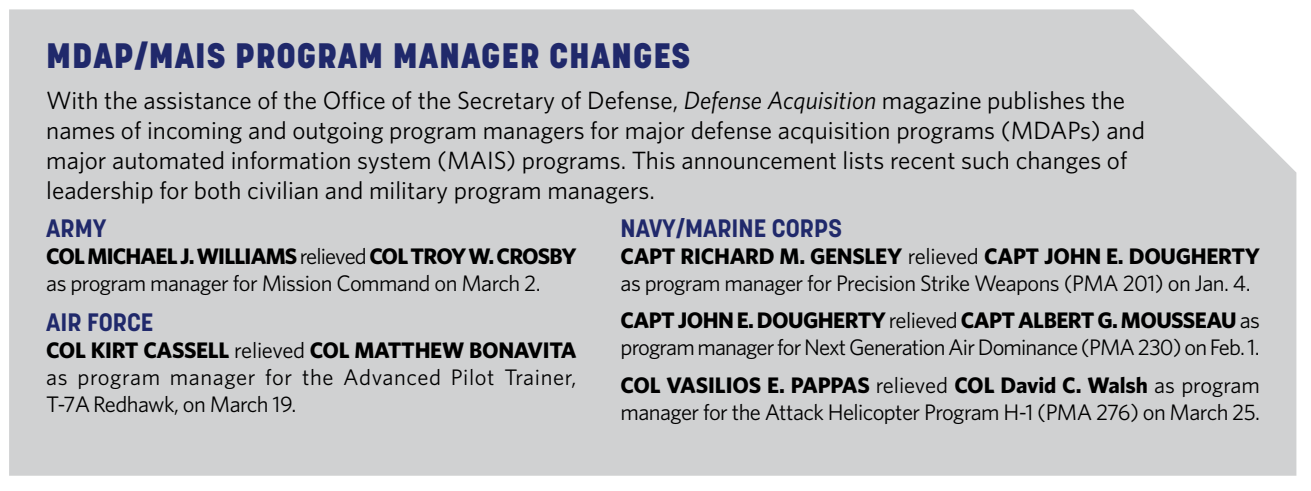
<style>
.page{position:relative;width:1311px;height:491px;background:#fff}
.page>*{position:absolute;margin:0;border:0;box-sizing:border-box;transform-origin:0 0}
.MDAP_Header{font:800 35px "Korolev";letter-spacing:.025em;color:#20296b}
.MDAP_Description_Tex{font:25px/30px "Whitney";color:#000}
.MDAP_Division_Header{font:700 25px "Korolev";color:#20296b}
.t1{font:22.5px/27px "Whitney";letter-spacing:-.025em;color:#000}
.s1{font-style:italic}
.s2{font-weight:700}
</style>
<div class="page">
<div style="left:9px;top:9px;width:1287px;height:467px;background:#d0d1d2"></div>
<p class="MDAP_Header" style="left:46px;top:33px;width:645px">MDAP/MAIS PROGRAM MANAGER CHANGES</p>
<p class="MDAP_Description_Tex" style="left:46px;top:85px;width:1100px">With the assistance of the Office of the Secretary of Defense, <span class="s1">Defense Acquisition</span> magazine publishes the names of incoming and outgoing program managers for major defense acquisition programs (MDAPs) and major automated information system (MAIS) programs. This announcement lists recent such changes of leadership for both civilian and military program managers.</p>
<p class="MDAP_Division_Header" style="left:46px;top:212px;width:62px">ARMY</p>
<p class="t1" style="left:46px;top:242px;width:532px"><span class="s2">COL MICHAEL J. WILLIAMS</span> relieved <span class="s2">COL TROY W. CROSBY </span>as program manager for Mission Command on March 2.</p>
<p class="MDAP_Division_Header" style="left:46px;top:307px;width:109px">AIR FORCE</p>
<p class="t1" style="left:46px;top:337px;width:532px;text-align:justify"><span class="s2">COL KIRT CASSELL</span> relieved <span class="s2">COL MATTHEW BONAVITA </span>as program manager for the Advanced Pilot Trainer, T-7A Redhawk, on March 19.</p>
<p class="MDAP_Division_Header" style="left:620px;top:212px;width:223px">NAVY/MARINE CORPS</p>
<p class="t1" style="left:620px;top:242px;width:641px"><span class="s2">CAPT RICHARD M. GENSLEY</span> relieved <span class="s2">CAPT JOHN E. DOUGHERTY </span>as program manager for Precision Strike Weapons (PMA 201) on Jan. 4.</p>
<p class="t1" style="left:620px;top:307px;width:641px"><span class="s2">CAPT JOHN E. DOUGHERTY</span> relieved <span class="s2">CAPT ALBERT G. MOUSSEAU</span> as program manager for Next Generation Air Dominance (PMA 230) on Feb. 1.</p>
<p class="t1" style="left:620px;top:371px;width:641px"><span class="s2">COL VASILIOS E. PAPPAS</span> relieved <span class="s2">COL David C. Walsh</span> as program manager for the Attack Helicopter Program H-1 (PMA 276) on March 25.</p>
</div>
